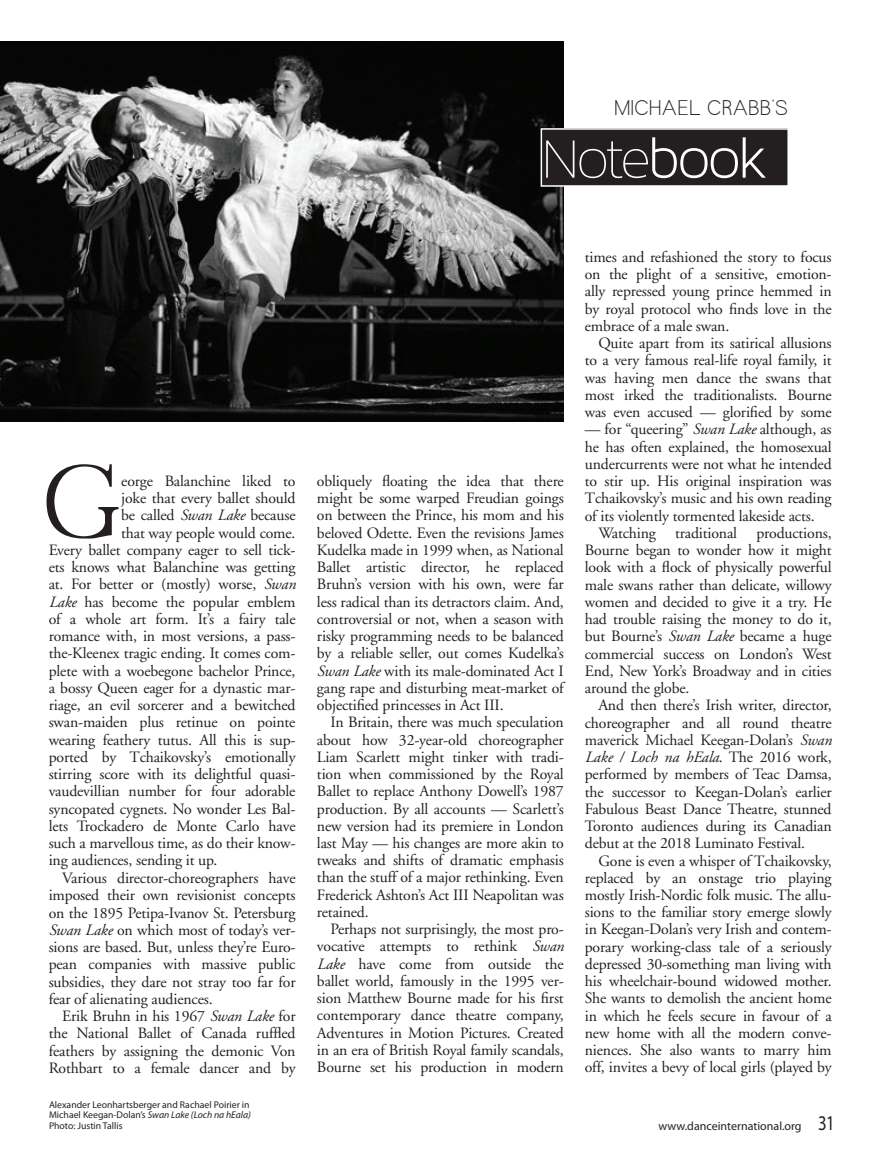
<style>
.page{position:relative;width:891px;height:1164px;background:#fff}
.page>*{position:absolute;margin:0;border:0;box-sizing:border-box;transform-origin:0 0}
.Initial_cap{font:112.5px "Quaver Serif";color:#231f20}
.t1{font:60px "Maven Pro Light 200";color:#fff}
.t2{font:24px "Quaver Sans";letter-spacing:.05em;color:#231f20}
.Body_Text{font:15.75px/17.2px "Adobe Garamond";letter-spacing:-.01em;color:#231f20;text-align:justify}
.Body_Text_no_indent{font:15.75px "Adobe Garamond";letter-spacing:-.01em;color:#231f20}
.t3{font:12px "Myriad Pro";color:#231f20}
.t4{font:9.75px/10.5px "Myriad Pro";color:#231f20}
.s1{font-family:"Maven Pro Light 300"}
.s2{font-style:italic}
.s3{font-size:21px}
</style>
<div class="page">
<img style="left:1px;top:41px;width:562px;height:381px">
<div style="left:541px;top:129px;width:247px;height:57px;background:#231f20"></div>
<div style="left:541px;top:128px;width:248px;height:59px;border:2px solid #fff"></div>
<p class="t2" style="left:615px;top:95px;width:174px">MICHAEL CRABB’S</p>
<p class="t1" style="left:542px;top:127px;width:226px">Note<span class="s1">book</span></p>
<p class="Initial_cap" style="left:45px;top:444px;width:77px">G</p>
<p class="Body_Text_no_indent" style="left:121px;top:473px;width:176px">eorge Balanchine liked to</p>
<p class="Body_Text_no_indent" style="left:121px;top:490px;width:176px">joke that every ballet should</p>
<p class="Body_Text_no_indent" style="left:121px;top:507px;width:176px">be called <span class="s2">Swan Lake</span> because</p>
<p class="Body_Text_no_indent" style="left:121px;top:524px;width:176px">that way people would come.</p>
<p class="Body_Text_no_indent" style="left:49px;top:542px;width:248px">Every ballet company eager to sell tick-</p>
<p class="Body_Text_no_indent" style="left:49px;top:559px;width:248px">ets knows what Balanchine was getting</p>
<p class="Body_Text_no_indent" style="left:49px;top:576px;width:248px">at. For better or (mostly) worse, <span class="s2">Swan</span></p>
<p class="Body_Text_no_indent" style="left:49px;top:593px;width:248px"><span class="s2">Lake</span> has become the popular emblem</p>
<p class="Body_Text_no_indent" style="left:49px;top:611px;width:248px">of a whole art form. It’s a fairy tale</p>
<p class="Body_Text_no_indent" style="left:49px;top:628px;width:248px">romance with, in most versions, a pass-</p>
<p class="Body_Text_no_indent" style="left:49px;top:645px;width:248px">the-Kleenex tragic ending. It comes com-</p>
<p class="Body_Text_no_indent" style="left:49px;top:662px;width:248px">plete with a woebegone bachelor Prince,</p>
<p class="Body_Text_no_indent" style="left:49px;top:680px;width:248px">a bossy Queen eager for a dynastic mar-</p>
<p class="Body_Text_no_indent" style="left:49px;top:697px;width:248px">riage, an evil sorcerer and a bewitched</p>
<p class="Body_Text_no_indent" style="left:49px;top:714px;width:248px">swan-maiden plus retinue on pointe</p>
<p class="Body_Text_no_indent" style="left:49px;top:731px;width:248px">wearing feathery tutus. All this is sup-</p>
<p class="Body_Text_no_indent" style="left:49px;top:748px;width:248px">ported by Tchaikovsky’s emotionally</p>
<p class="Body_Text_no_indent" style="left:49px;top:766px;width:248px">stirring score with its delightful quasi-</p>
<p class="Body_Text_no_indent" style="left:49px;top:783px;width:248px">vaudevillian number for four adorable</p>
<p class="Body_Text_no_indent" style="left:49px;top:800px;width:248px">syncopated cygnets. No wonder Les Bal-</p>
<p class="Body_Text_no_indent" style="left:49px;top:817px;width:248px">lets Trockadero de Monte Carlo have</p>
<p class="Body_Text_no_indent" style="left:49px;top:835px;width:248px">such a marvellous time, as do their know-</p>
<p class="Body_Text_no_indent" style="left:49px;top:852px;width:170px">ing audiences, sending it up.</p>
<p class="Body_Text" style="left:49px;top:869px;width:248px;text-indent:13px">Various director-choreographers have imposed their own revisionist concepts on the 1895 Petipa-Ivanov St. Petersburg <span class="s2">Swan Lake</span> on which most of today’s ver&shy;sions are based. But, unless they’re Euro&shy;pean companies with massive public subsidies, they dare not stray too far for fear of alienating audiences.</p>
<p class="Body_Text" style="left:49px;top:1008px;width:248px;text-indent:13px">Erik Bruhn in his 1967 <span class="s2">Swan Lake</span> for the National Ballet of Canada ruffled feathers by assigning the demonic Von Rothbart to a female dancer and by</p>
<p class="t4" style="left:49px;top:1099px;width:203px">Alexander Leonhartsberger and Rachael Poirier in<br>Michael Keegan-Dolan’s <span class="s2">Swan Lake (Loch na hEala)</span></p>
<p class="t4" style="left:49px;top:1120px;width:75px">Photo: Justin Tallis</p>
<p class="Body_Text" style="left:317px;top:473px;width:248px">obliquely floating the idea that there might be some warped Freudian goings on between the Prince, his mom and his beloved Odette. Even the revisions James Kudelka made in 1999 when, as National Ballet artistic director, he replaced Bruhn’s version with his own, were far less radical than its detractors claim. And, controversial or not, when a season with risky programming needs to be balanced by a reliable seller, out comes Kudelka’s <span class="s2">Swan Lake</span> with its male-dominated Act I gang rape and disturbing meat-market of objectified princesses in Act III.</p>
<p class="Body_Text" style="left:317px;top:714px;width:248px;text-indent:13px">In Britain, there was much speculation about how 32-year-old choreographer Liam Scarlett might tinker with tradi&shy;tion when commissioned by the Royal Ballet to replace Anthony Dowell’s 1987 production. By all accounts — Scarlett’s new version had its premiere in London last May — his changes are more akin to tweaks and shifts of dramatic emphasis than the stuff of a major rethinking. Even Frederick Ashton’s Act III Neapolitan was retained.</p>
<p class="Body_Text" style="left:317px;top:921px;width:248px;text-indent:13px">Perhaps not surprisingly, the most pro&shy;vocative attempts to rethink <span class="s2">Swan Lake</span> have come from outside the ballet world, famously in the 1995 ver&shy;sion Matthew Bourne made for his first contemporary dance theatre company, Adventures in Motion Pictures. Created in an era of British Royal family scandals, Bourne set his production in modern</p>
<p class="Body_Text" style="left:585px;top:249px;width:248px">times and refashioned the story to focus on the plight of a sensitive, emotion&shy;ally repressed young prince hemmed in by royal protocol who finds love in the embrace of a male swan.</p>
<p class="Body_Text" style="left:585px;top:335px;width:248px;text-indent:13px">Quite apart from its satirical allusions to a very famous real-life royal family, it was having men dance the swans that most irked the traditionalists. Bourne was even accused — glorified by some</p>
<p class="Body_Text" style="left:585px;top:421px;width:248px">— for “queering” <span class="s2">Swan Lake</span> although, as he has often explained, the homosexual undercurrents were not what he intended to stir up. His original inspiration was Tchaikovsky’s music and his own reading of its violently tormented lakeside acts.</p>
<p class="Body_Text" style="left:585px;top:525px;width:248px;text-indent:13px">Watching traditional productions, Bourne began to wonder how it might look with a flock of physically powerful male swans rather than delicate, willowy women and decided to give it a try. He had trouble raising the money to do it, but Bourne’s <span class="s2">Swan Lake</span> became a huge commercial success on London’s West End, New York’s Broadway and in cities around the globe.</p>
<p class="Body_Text" style="left:585px;top:697px;width:248px;text-indent:13px">And then there’s Irish writer, director, choreographer and all round theatre maverick Michael Keegan-Dolan’s <span class="s2">Swan Lake / Loch na hEala</span>. The 2016 work, performed by members of Teac Damsa, the successor to Keegan-Dolan’s earlier Fabulous Beast Dance Theatre, stunned Toronto audiences during its Canadian debut at the 2018 Luminato Festival.</p>
<p class="Body_Text" style="left:585px;top:852px;width:248px;text-indent:13px">Gone is even a whisper of Tchaikovsky, replaced by an onstage trio playing mostly Irish-Nordic folk music. The allu&shy;sions to the familiar story emerge slowly in Keegan-Dolan’s very Irish and contem&shy;porary working-class tale of a seriously depressed 30-something man living with his wheelchair-bound widowed mother.<br>She wants to demolish the ancient home in which he feels secure in favour of a new home with all the modern conve&shy;niences. She also wants to marry him off, invites a bevy of local girls (played by</p>
<p class="t3" style="left:658px;top:1118px;width:178px">www.danceinternational.org <span class="s3">31</span></p>
</div>
